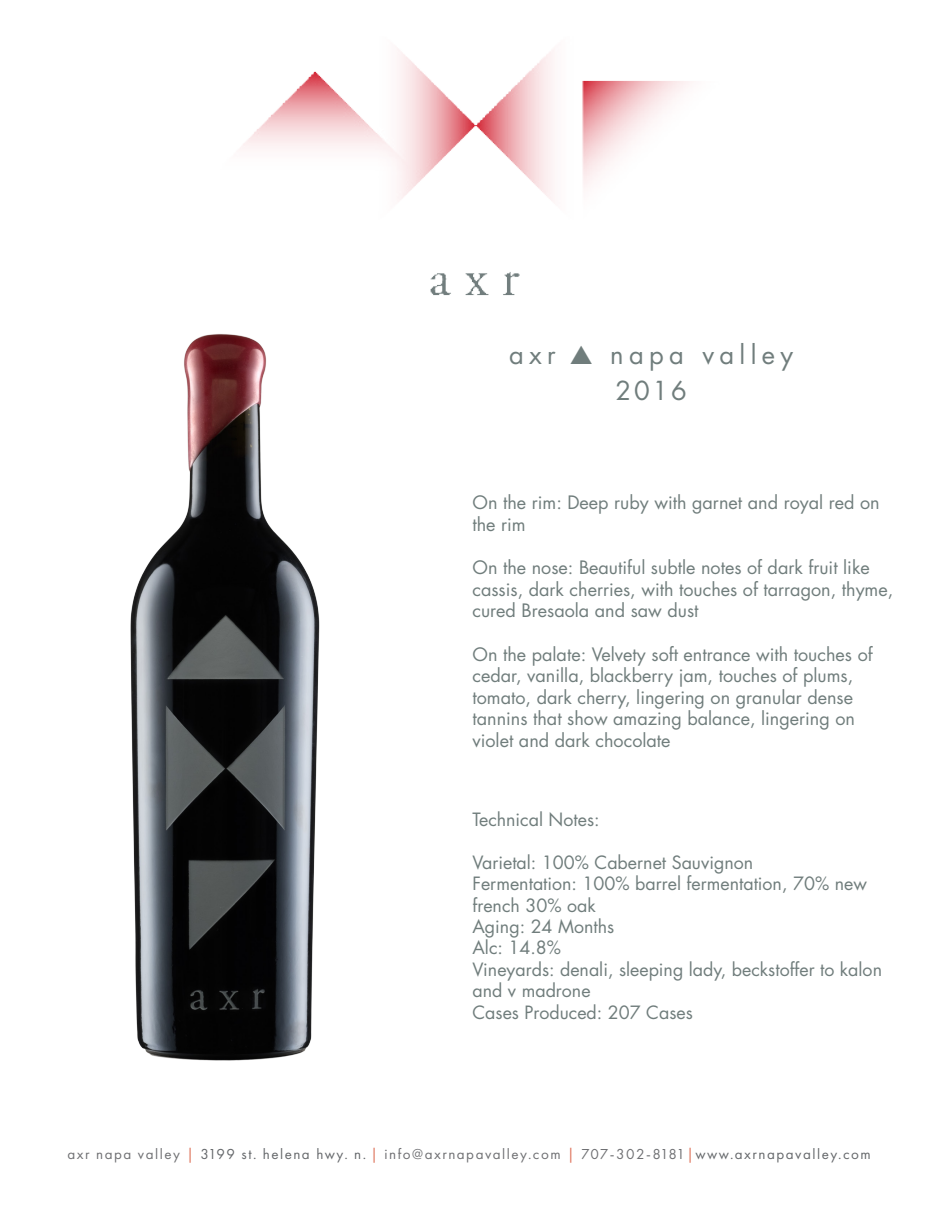
<style>
.page{position:relative;width:945px;height:1215px;background:#fff}
.page>*{position:absolute;margin:0;border:0;box-sizing:border-box;transform-origin:0 0}
.t1{font:25.5px "Futura";letter-spacing:.21em;color:#707d7c}
.t2{font:18px/21.6px "Futura";color:#707d7c}
.t3{font:17.85px/21.5px "Futura";color:#707d7c}
.t4{font:15px "Futura PT";letter-spacing:.1em;color:#6f7073}
.s1{color:#dd6e55}
.s2{color:#65686b}
</style>
<div class="page">
<img style="left:130px;top:334px;width:190px;height:727px">
<img style="left:240px;top:49px;width:450px;height:247px">
<p class="t1" style="left:509px;top:339px;width:48px">axr</p>
<p class="t1" style="left:610px;top:339px;width:185px">napa valley</p>
<p class="t1" style="left:616px;top:375px;width:73px">2016</p>
<p class="t2" style="left:472px;top:492px;width:409px">On the rim: Deep ruby with garnet and royal red on</p>
<p class="t2" style="left:472px;top:514px;width:55px">the rim</p>
<p class="t2" style="left:472px;top:557px;width:422px">On the nose: Beautiful subtle notes of dark fruit like cassis, dark cherries, with touches of tarragon, thyme, cured Bresaola and saw dust</p>
<p class="t2" style="left:472px;top:643px;width:402px">On the palate: Velvety soft entrance with touches of cedar, vanilla, blackberry jam, touches of plums,</p>
<p class="t2" style="left:472px;top:686px;width:382px">tomato, dark cherry, lingering on granular dense</p>
<p class="t2" style="left:472px;top:708px;width:384px">tannins that show amazing balance, lingering on</p>
<p class="t2" style="left:472px;top:730px;width:200px">violet and dark chocolate</p>
<p class="t3" style="left:472px;top:809px;width:129px">Technical Notes:</p>
<p class="t3" style="left:472px;top:852px;width:282px">Varietal: 100% Cabernet Sauvignon</p>
<p class="t3" style="left:472px;top:873px;width:396px">Fermentation: 100% barrel fermentation, 70% new french 30% oak</p>
<p class="t3" style="left:472px;top:916px;width:143px">Aging: 24 Months</p>
<p class="t3" style="left:472px;top:937px;width:90px">Alc: 14.8%</p>
<p class="t3" style="left:472px;top:959px;width:411px">Vineyards: denali, sleeping lady, beckstoffer to kalon and v madrone</p>
<p class="t3" style="left:472px;top:1001px;width:222px">Cases Produced: 207 Cases</p>
<p class="t4" style="left:68px;top:1145px;width:805px">axr napa valley <span class="s1">|</span> <span class="s2">3199 st. helena hwy. n.</span> <span class="s1">|</span> info@axrnapavalley.com <span class="s1">|</span> 707-302-8181<span class="s1">|</span><span class="s2">www.axrnapavalley.com</span></p>
</div>
